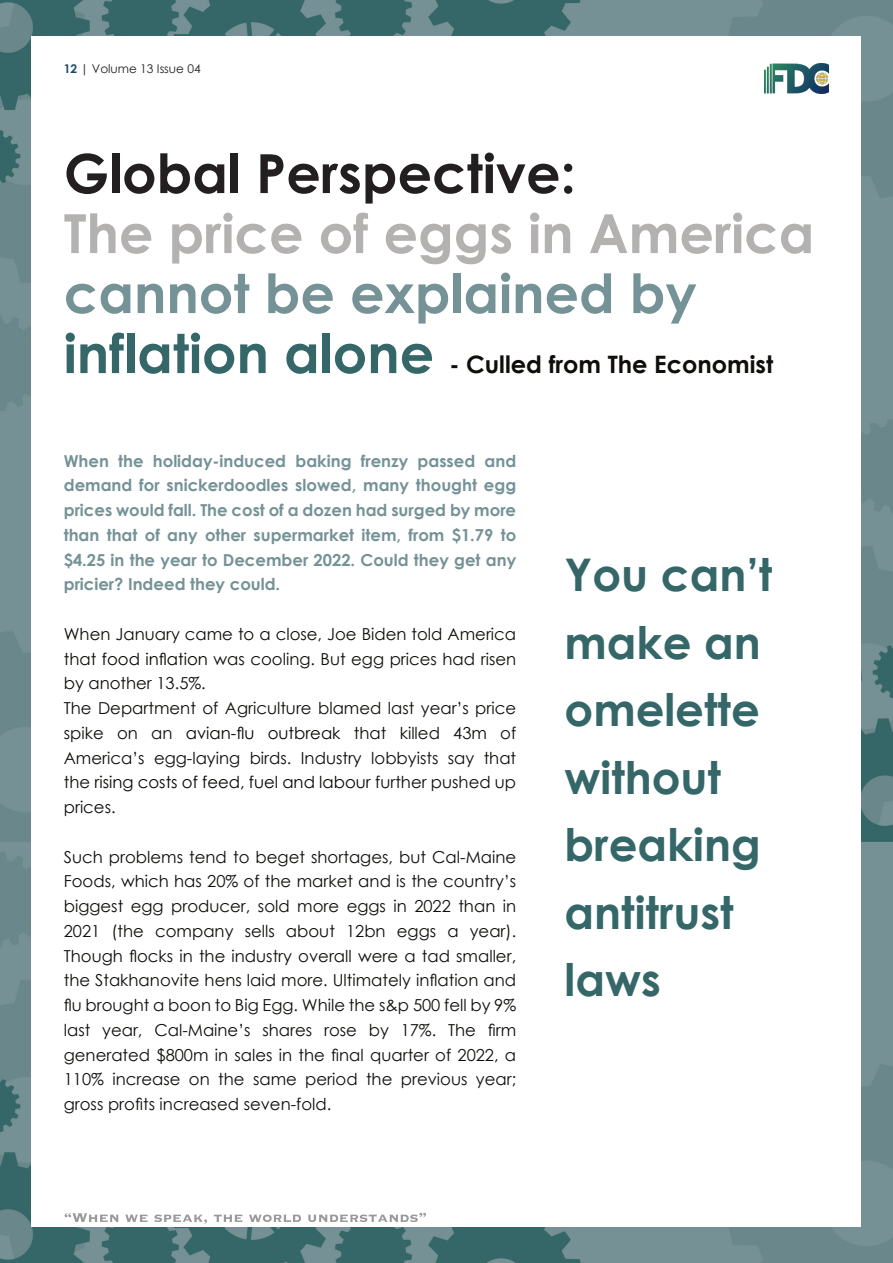
<style>
.page{position:relative;width:893px;height:1263px;background:#fff}
.page>*{position:absolute;margin:0;border:0;box-sizing:border-box;transform-origin:0 0}
.t1{font:700 54px "Century Gothic";color:#b3b2b1}
.t2{font:700 54px "Century Gothic";color:#759296}
.t3{font:700 54px "Century Gothic";color:#231f20}
.t4{font:700 54px "Century Gothic";color:#356769}
.t5{font:700 45px/67.5px "Century Gothic";color:#356769}
.t6{font:700 24px "Century Gothic";color:#0f0e0b}
.t7{font:16.5px/24.8px "Century Gothic";color:#0f0e0b}
.t8{font:700 16.5px/24.8px "Century Gothic";color:#759296;text-align:justify}
.t9{font:12px "Century Gothic";color:#231f20}
.s1{font-weight:700;color:#1c4a65}
.s2{color:#080704}
</style>
<div class="page">
<img style="left:0;top:422px;width:893px;height:841px">
<img style="left:0;top:0;width:893px;height:422px">
<div style="left:32px;top:36px;width:829px;height:1191px;background:#fff"></div>
<img style="left:764px;top:64px;width:64px;height:29px">
<svg style="left:65px;top:1213px;width:54px;height:9px"></svg>
<svg style="left:125px;top:1214px;width:22px;height:8px"></svg>
<svg style="left:154px;top:1214px;width:53px;height:10px"></svg>
<svg style="left:214px;top:1214px;width:28px;height:8px"></svg>
<svg style="left:249px;top:1214px;width:52px;height:8px"></svg>
<svg style="left:308px;top:1213px;width:118px;height:9px"></svg>
<p class="t9" style="left:64px;top:64px;width:138px"><span class="s1">12</span> | Volume 13 Issue 04</p>
<h1 class="t3" style="left:64px;top:153px;width:513px">Global Perspective:</h1>
<h1 class="t1" style="left:64px;top:213px;width:752px">The price of eggs in America</h1>
<h1 class="t2" style="left:64px;top:273px;width:634px">cannot be explained by</h1>
<h1 class="t4" style="left:64px;top:333px;width:372px">inflation alone</h1>
<h3 class="t6" style="left:449px;top:355px;width:325px">- Culled from The Economist</h3>
<p class="t8" style="left:64px;top:450px;width:454px">When the holiday-induced baking frenzy passed and demand for snickerdoodles slowed, many thought egg prices would fall. The cost of a dozen had surged by more than that of any other supermarket item, from $1.79 to $4.25 in the year to December 2022. Could they get any pricier? Indeed they could.</p>
<p class="t7" style="left:64px;top:623px;width:454px">When January came to a close, Joe Biden told America that <span class="s2">food inflation</span> was cooling. But egg prices had risen by another 13.5%.<br>The Department of Agriculture blamed last year’s price spike on an <span class="s2">avian-flu outbreak</span> that killed 43m of America’s egg-laying birds. Industry lobbyists say that the <span class="s2">rising costs of feed, fuel and labour</span> further pushed up prices.</p>
<p class="t7" style="left:64px;top:846px;width:454px;text-align:justify">Such problems tend to beget shortages, but Cal-Maine Foods, which has 20% of the market and is the country’s biggest egg producer, sold more eggs in 2022 than in 2021 (the company sells about 12bn eggs a year).<br>Though flocks in the industry overall were a tad smaller, the Stakhanovite hens laid more. Ultimately inflation and flu brought a boon to Big Egg. While the s&amp;p 500 fell by 9% last year, Cal-Maine’s shares rose by 17%. The firm generated $800m in sales in the final quarter of 2022, a 110% increase on the same period the previous year; gross profits increased seven-fold.</p>
<h2 class="t5" style="left:565px;top:545px;width:209px">You can’t make an omelette without breaking antitrust laws</h2>
</div>
